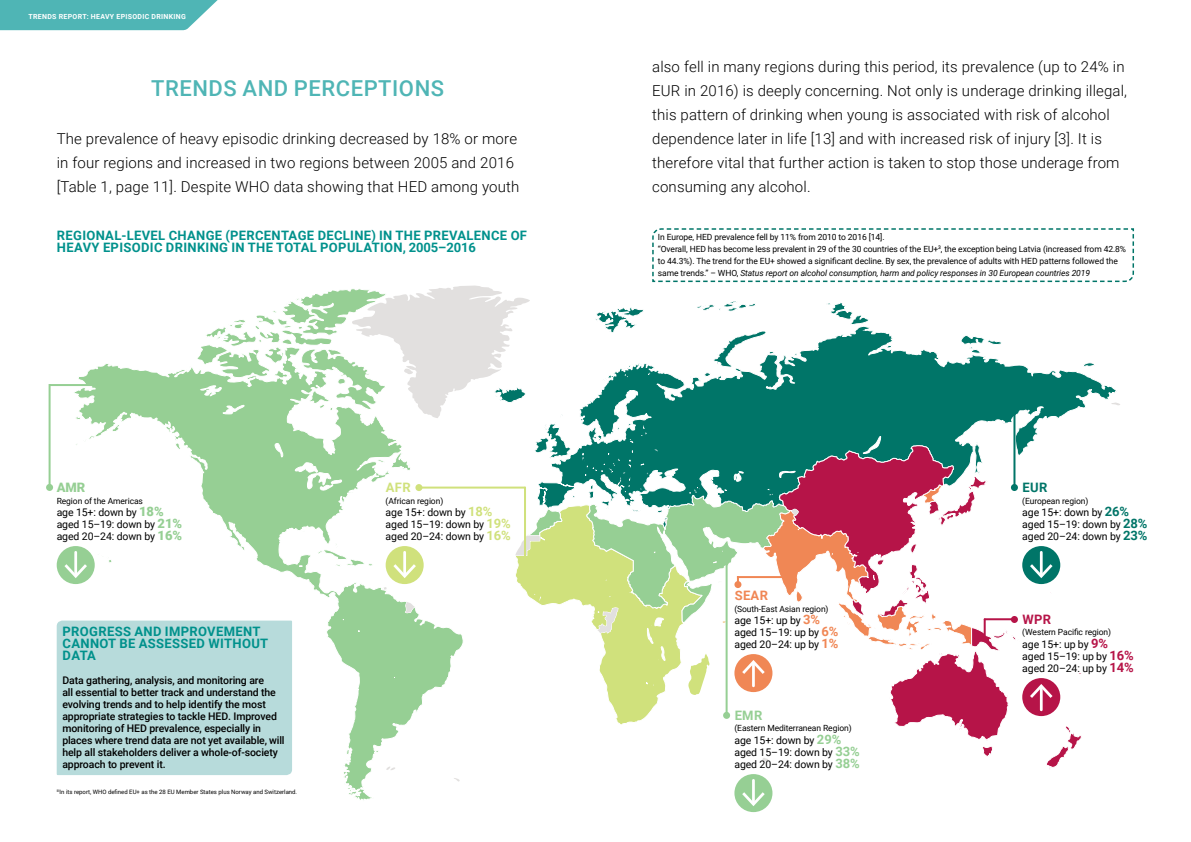
<style>
.page{position:relative;width:1191px;height:842px;background:#fff}
.page>*{position:absolute;margin:0;border:0;box-sizing:border-box;transform-origin:0 0}
.t1{font:500 22px "Roboto";letter-spacing:.025em;color:#4fb5b5}
.t2{font:300 15px/24px "Roboto";letter-spacing:.01em;color:#000}
.t3{font:700 13px/12px "Roboto";letter-spacing:.025em;color:#00918c}
.t4{font:700 13px "Roboto";color:#f08755}
.t5{font:700 13px "Roboto";color:#b61448}
.t6{font:700 13px "Roboto";color:#007568}
.t7{font:700 13px "Roboto";color:#96cf94}
.t8{font:900 13px "Roboto";color:#96cf94}
.t9{font:700 13px "Roboto";color:#d0e17c}
.t10{font:10.5px/12px "Roboto";letter-spacing:-.01em;color:#000}
.t11{font:500 10.5px/12px "Roboto";letter-spacing:-.01em;color:#000}
.t12{font:8.5px/12px "Roboto";letter-spacing:-.01em;color:#000}
.t13{font:700 7px "Roboto";letter-spacing:.045em;color:#fff}
.t14{font:6px "Roboto";color:#000}
.s1{font-weight:900;font-size:13px;color:#96cf94}
.s2{font-weight:700;font-size:13px;color:#d0e17c}
.s3{font-style:italic}
.s4{font-weight:700;font-size:13px;color:#f08755}
.s5{font-weight:700;font-size:13px;color:#96cf94}
.s6{font-weight:700;font-size:13px;color:#007568}
.s7{font-weight:700;font-size:13px;color:#b61448}
</style>
<div class="page">
<svg style="left:652px;top:228px;width:482px;height:55px"></svg>
<svg style="left:0;top:0;width:218px;height:30px;background:#5bbaba"></svg>
<div style="left:57px;top:621px;width:16px;height:154px;background:#b7dbdb"></div>
<svg style="left:515px;top:512px;width:71px;height:94px;background:#d5e48b"></svg>
<svg style="left:73px;top:364px;width:391px;height:436px"></svg>
<svg style="left:174px;top:442px;width:8px;height:8px"></svg>
<svg style="left:111px;top:424px;width:10px;height:8px"></svg>
<svg style="left:75px;top:416px;width:6px;height:4px"></svg>
<svg style="left:74px;top:439px;width:14px;height:7px"></svg>
<svg style="left:96px;top:552px;width:17px;height:12px"></svg>
<svg style="left:697px;top:301px;width:59px;height:11px"></svg>
<svg style="left:828px;top:302px;width:41px;height:23px"></svg>
<svg style="left:537px;top:326px;width:580px;height:186px"></svg>
<svg style="left:886px;top:345px;width:6px;height:4px"></svg>
<svg style="left:571px;top:494px;width:4px;height:4px"></svg>
<svg style="left:594px;top:307px;width:50px;height:27px"></svg>
<svg style="left:515px;top:508px;width:47px;height:47px"></svg>
<svg style="left:405px;top:602px;width:9px;height:11px"></svg>
<svg style="left:385px;top:766px;width:11px;height:5px"></svg>
<svg style="left:195px;top:285px;width:375px;height:186px"></svg>
<svg style="left:453px;top:777px;width:8px;height:6px"></svg>
<svg style="left:383px;top:586px;width:4px;height:4px"></svg>
<svg style="left:1110px;top:402px;width:10px;height:4px"></svg>
<hr style="left:1013px;top:404px;width:2px;height:86px;background:#007568">
<svg style="left:586px;top:422px;width:499px;height:347px"></svg>
<hr style="left:737px;top:576px;width:47px;height:2px;background:#f08755">
<div style="left:734px;top:581px;width:7px;height:7px;background:#f08755;border-radius:50%"></div>
<div style="left:734px;top:774px;width:38px;height:38px;background:#96cf94;border-radius:50%"></div>
<hr style="left:752px;top:780px;width:3px;height:23px;background:#fff">
<svg style="left:742px;top:792px;width:22px;height:14px"></svg>
<hr style="left:725px;top:560px;width:2px;height:155px;background:#96cf94">
<div style="left:723px;top:712px;width:7px;height:7px;background:#96cf94;border-radius:50%"></div>
<div style="left:57px;top:546px;width:38px;height:38px;background:#96cf94;border-radius:50%"></div>
<hr style="left:74px;top:552px;width:3px;height:23px;background:#fff">
<svg style="left:64px;top:564px;width:23px;height:14px"></svg>
<div style="left:386px;top:546px;width:38px;height:38px;background:#d0e17c;border-radius:50%"></div>
<hr style="left:403px;top:552px;width:3px;height:23px;background:#fff">
<svg style="left:393px;top:564px;width:23px;height:14px"></svg>
<div style="left:415px;top:484px;width:7px;height:7px;background:#d0e17c;border-radius:50%"></div>
<hr style="left:419px;top:487px;width:106px;height:2px;background:#d0e17c">
<hr style="left:50px;top:384px;width:75px;height:2px;background:#96cf94">
<hr style="left:524px;top:488px;width:2px;height:74px;background:#d0e17c">
<hr style="left:49px;top:384px;width:2px;height:104px;background:#96cf94">
<div style="left:46px;top:484px;width:7px;height:7px;background:#96cf94;border-radius:50%"></div>
<p class="t13" style="left:28px;top:11px;width:159px">TRENDS REPORT: HEAVY EPISODIC DRINKING</p>
<h1 class="t1" style="left:151px;top:73px;width:294px">TRENDS AND PERCEPTIONS</h1>
<p class="t2" style="left:57px;top:126px;width:464px">The prevalence of heavy episodic drinking decreased by 18% or more in four regions and increased in two regions between 2005 and 2016 [Table 1, page 11]. Despite WHO data showing that HED among youth</p>
<p class="t3" style="left:57px;top:229px;width:471px">REGIONAL-LEVEL CHANGE (PERCENTAGE DECLINE) IN THE PREVALENCE OF<br>HEAVY EPISODIC DRINKING IN THE TOTAL POPULATION, 2005–2016</p>
<p class="t8" style="left:57px;top:478px;width:30px">AMR</p>
<p class="t12" style="left:57px;top:495px;width:88px">Region of the Americas</p>
<p class="t10" style="left:57px;top:506px;width:127px">age 15+: down by <span class="s1">18% </span>aged 15–19: down by <span class="s1">21% </span>aged 20–24: down by <span class="s1">16%</span></p>
<p class="t3" style="left:63px;top:625px;width:207px">PROGRESS AND IMPROVEMENT<br>CANNOT BE ASSESSED WITHOUT<br>DATA</p>
<p class="t11" style="left:62px;top:674px;width:224px">Data gathering, analysis, and monitoring are<br>all essential to better track and understand the evolving trends and to help identify the most appropriate strategies to tackle HED. Improved monitoring of HED prevalence, especially in places where trend data are not yet available, will help all stakeholders deliver a whole-of-society approach to prevent it.</p>
<p class="t14" style="left:57px;top:787px;width:242px"><sup>III</sup>In its report, WHO defined EU+ as the 28 EU Member States plus Norway and Switzerland.</p>
<p class="t9" style="left:386px;top:478px;width:26px">AFR</p>
<p class="t12" style="left:386px;top:495px;width:59px">(African region)</p>
<p class="t10" style="left:386px;top:506px;width:127px">age 15+: down by <span class="s2">18% </span>aged 15–19: down by <span class="s2">19% </span>aged 20–24: down by <span class="s2">16%</span></p>
<p class="t2" style="left:652px;top:54px;width:476px">also fell in many regions during this period, its prevalence (up to 24% in EUR in 2016) is deeply concerning. Not only is underage drinking illegal, this pattern of drinking when young is associated with risk of alcohol dependence later in life [13] and with increased risk of injury [3]. It is therefore vital that further action is taken to stop those underage from consuming any alcohol.</p>
<p class="t12" style="left:658px;top:231px;width:470px">In Europe, HED prevalence fell by 11% from 2010 to 2016 [14].<br>“Overall, HED has become less prevalent in 29 of the 30 countries of the EU+<sup>3</sup>, the exception being Latvia (increased from 42.8% to 44.3%). The trend for the EU+ showed a significant decline. By sex, the prevalence of adults with HED patterns followed the same trends.” – WHO, <span class="s3">Status report on alcohol consumption, harm and policy responses in 30 European countries 2019</span></p>
<p class="t4" style="left:734px;top:586px;width:35px">SEAR</p>
<p class="t12" style="left:734px;top:603px;width:96px">(South-East Asian region)</p>
<p class="t10" style="left:734px;top:614px;width:106px">age 15+: up by <span class="s4">3% </span>aged 15–19: up by <span class="s4">6% </span>aged 20–24: up by <span class="s4">1%</span></p>
<p class="t7" style="left:734px;top:706px;width:29px">EMR</p>
<p class="t12" style="left:734px;top:722px;width:119px">(Eastern Mediterranean Region)</p>
<p class="t10" style="left:734px;top:734px;width:127px">age 15+: down by <span class="s5">29% </span>aged 15–19: down by <span class="s5">33% </span>aged 20–24: down by <span class="s5">38%</span></p>
<p class="t6" style="left:1022px;top:478px;width:26px">EUR</p>
<p class="t12" style="left:1022px;top:495px;width:68px">(European region)</p>
<p class="t10" style="left:1022px;top:506px;width:127px">age 15+: down by <span class="s6">26% </span>aged 15–19: down by <span class="s6">28% </span>aged 20–24: down by <span class="s6">23%</span></p>
<p class="t5" style="left:1022px;top:610px;width:30px">WPR</p>
<p class="t12" style="left:1022px;top:626px;width:90px">(Western Pacific region)</p>
<p class="t10" style="left:1022px;top:638px;width:113px">age 15+: up by <span class="s7">9%<br></span>aged 15–19: up by <span class="s7">16% </span>aged 20–24: up by <span class="s7">14%</span></p>
</div>
